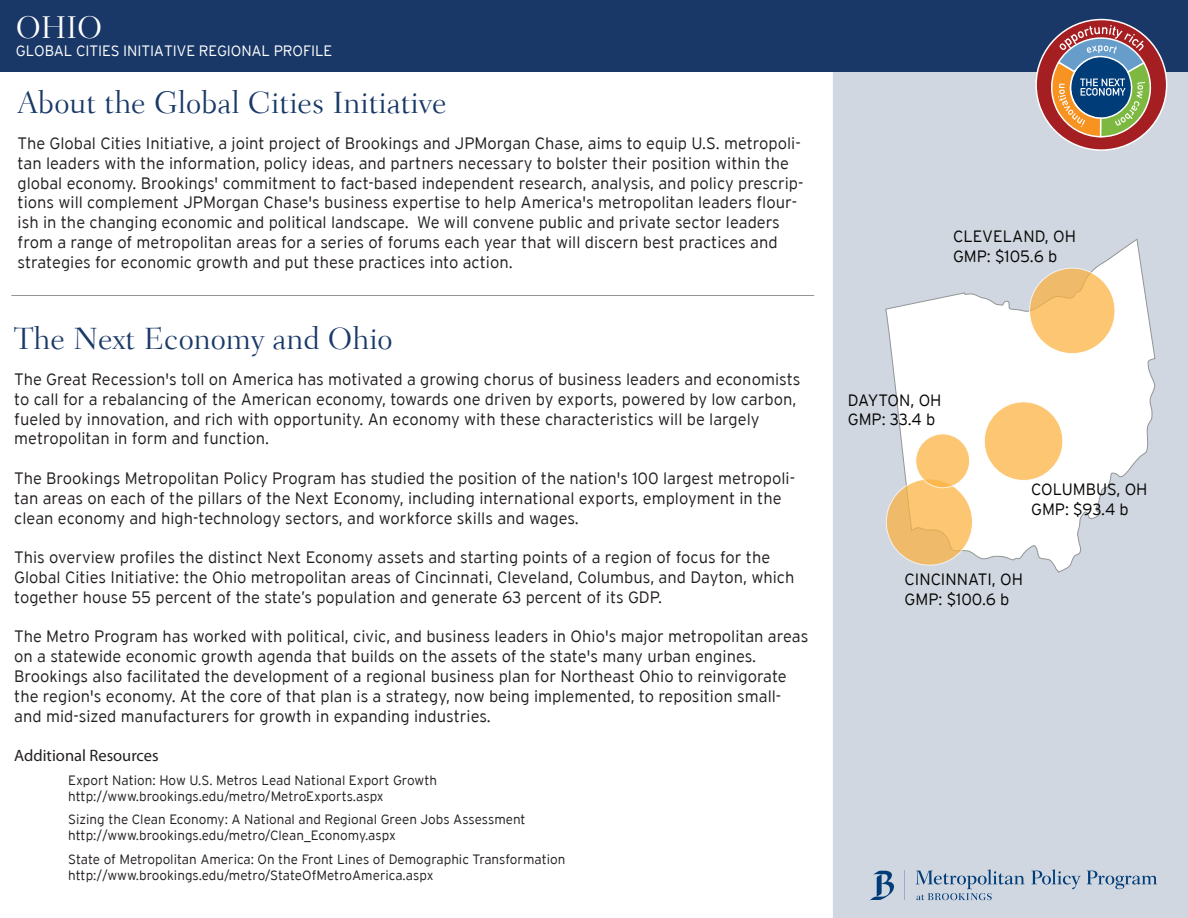
<style>
.page{position:relative;width:1188px;height:918px;background:#fff}
.page>*{position:absolute;margin:0;border:0;box-sizing:border-box;transform-origin:0 0}
.t1{font:300 32.25px "Fairfield LT";color:#fff}
.t2{font:300 31.5px "Fairfield LT";color:#193968}
.t3{font:300 16.5px/19.8px "Interstate";color:#231f20}
.t4{font:700 16.5px "Interstate";color:#231f20}
.t5{font:300 16.35px/19.6px "Interstate";color:#050504}
.t6{font:300 15px "Interstate";letter-spacing:-.01em;color:#fff}
.t7{font:300 13.5px/16.2px "Interstate";color:#231f20}
</style>
<div class="page">
<div style="left:833px;top:66px;width:355px;height:852px;background:#d1d7e0"></div>
<div style="left:0;top:0;width:1187px;height:72px;background:#193867"></div>
<svg style="left:1031px;top:870px;width:50px;height:19px"></svg>
<svg style="left:1087px;top:871px;width:70px;height:18px"></svg>
<svg style="left:916px;top:870px;width:108px;height:30px;background:#adbdce"></svg>
<svg style="left:904px;top:871px;width:1px;height:29px"></svg>
<svg style="left:869px;top:871px;width:25px;height:30px"></svg>
<svg style="left:1035px;top:19px;width:132px;height:132px;fill:#d1d7e0"></svg>
<div style="left:1036px;top:20px;width:131px;height:130px;background:#a51e21;border-radius:50%"></div>
<svg style="left:1051px;top:25px;width:100px;height:112px"></svg>
<svg style="left:885px;top:238px;width:271px;height:335px"></svg>
<svg style="left:886px;top:479px;width:87px;height:86px;background:#f5c272"></svg>
<svg style="left:916px;top:434px;width:54px;height:54px;background:#fcc673"></svg>
<div style="left:915px;top:434px;width:55px;height:54px;border:1px solid #fff;border-radius:50%"></div>
<div style="left:984px;top:402px;width:79px;height:78px;background:#fcc672;border-radius:50%"></div>
<div style="left:984px;top:401px;width:79px;height:80px;border:1px solid #fff;border-radius:50%"></div>
<svg style="left:1030px;top:268px;width:85px;height:86px;background:#f8c473"></svg>
<hr style="left:11px;top:295px;width:803px;height:1px;background:#939598">
<h1 class="t1" style="left:16px;top:9px;width:88px">OHIO</h1>
<p class="t6" style="left:16px;top:42px;width:318px">GLOBAL CITIES INITIATIVE REGIONAL PROFILE</p>
<h2 class="t2" style="left:18px;top:85px;width:431px">About the Global Cities Initiative</h2>
<p class="t3" style="left:18px;top:133px;width:787px">The Global Cities Initiative, a joint project of Brookings and JPMorgan Chase, aims to equip U.S. metropoli&shy;tan leaders with the information, policy ideas, and partners necessary to bolster their position within the global economy. Brookings' commitment to fact-based independent research, analysis, and policy prescrip&shy;tions will complement JPMorgan Chase's business expertise to help America's metropolitan leaders flour&shy;ish in the changing economic and political landscape. We will convene public and private sector leaders from a range of metropolitan areas for a series of forums each year that will discern best practices and strategies for economic growth and put these practices into action.</p>
<h2 class="t2" style="left:14px;top:321px;width:380px">The Next Economy and Ohio</h2>
<p class="t3" style="left:14px;top:369px;width:788px">The Great Recession's toll on America has motivated a growing chorus of business leaders and economists to call for a rebalancing of the American economy, towards one driven by exports, powered by low carbon, fueled by innovation, and rich with opportunity. An economy with these characteristics will be largely metropolitan in form and function.</p>
<p class="t3" style="left:14px;top:468px;width:782px">The Brookings Metropolitan Policy Program has studied the position of the nation's 100 largest metropoli&shy;tan areas on each of the pillars of the Next Economy, including international exports, employment in the clean economy and high-technology sectors, and workforce skills and wages.</p>
<p class="t3" style="left:14px;top:547px;width:782px">This overview profiles the distinct Next Economy assets and starting points of a region of focus for the<br>Global Cities Initiative: the Ohio metropolitan areas of Cincinnati, Cleveland, Columbus, and Dayton, which together house 55 percent of the state’s population and generate 63 percent of its GDP.</p>
<p class="t3" style="left:14px;top:627px;width:796px">The Metro Program has worked with political, civic, and business leaders in Ohio's major metropolitan areas on a statewide economic growth agenda that builds on the assets of the state's many urban engines.<br>Brookings also facilitated the development of a regional business plan for Northeast Ohio to reinvigorate the region's economy. At the core of that plan is a strategy, now being implemented, to reposition small&shy;and mid-sized manufacturers for growth in expanding industries.</p>
<p class="t4" style="left:14px;top:746px;width:146px">Additional Resources</p>
<p class="t7" style="left:68px;top:772px;width:370px">Export Nation: How U.S. Metros Lead National Export Growth http://www.brookings.edu/metro/MetroExports.aspx</p>
<p class="t7" style="left:68px;top:811px;width:459px">Sizing the Clean Economy: A National and Regional Green Jobs Assessment http://www.brookings.edu/metro/Clean_Economy.aspx</p>
<p class="t7" style="left:68px;top:851px;width:499px">State of Metropolitan America: On the Front Lines of Demographic Transformation http://www.brookings.edu/metro/StateOfMetroAmerica.aspx</p>
<p class="t5" style="left:953px;top:227px;width:124px">CLEVELAND, OH<br>GMP: $105.6 b</p>
<p class="t5" style="left:848px;top:390px;width:95px">DAYTON, OH<br>GMP: 33.4 b</p>
<p class="t5" style="left:1031px;top:479px;width:118px">COLUMBUS, OH<br>GMP: $93.4 b</p>
<p class="t5" style="left:905px;top:569px;width:120px">CINCINNATI, OH<br>GMP: $100.6 b</p>
</div>
